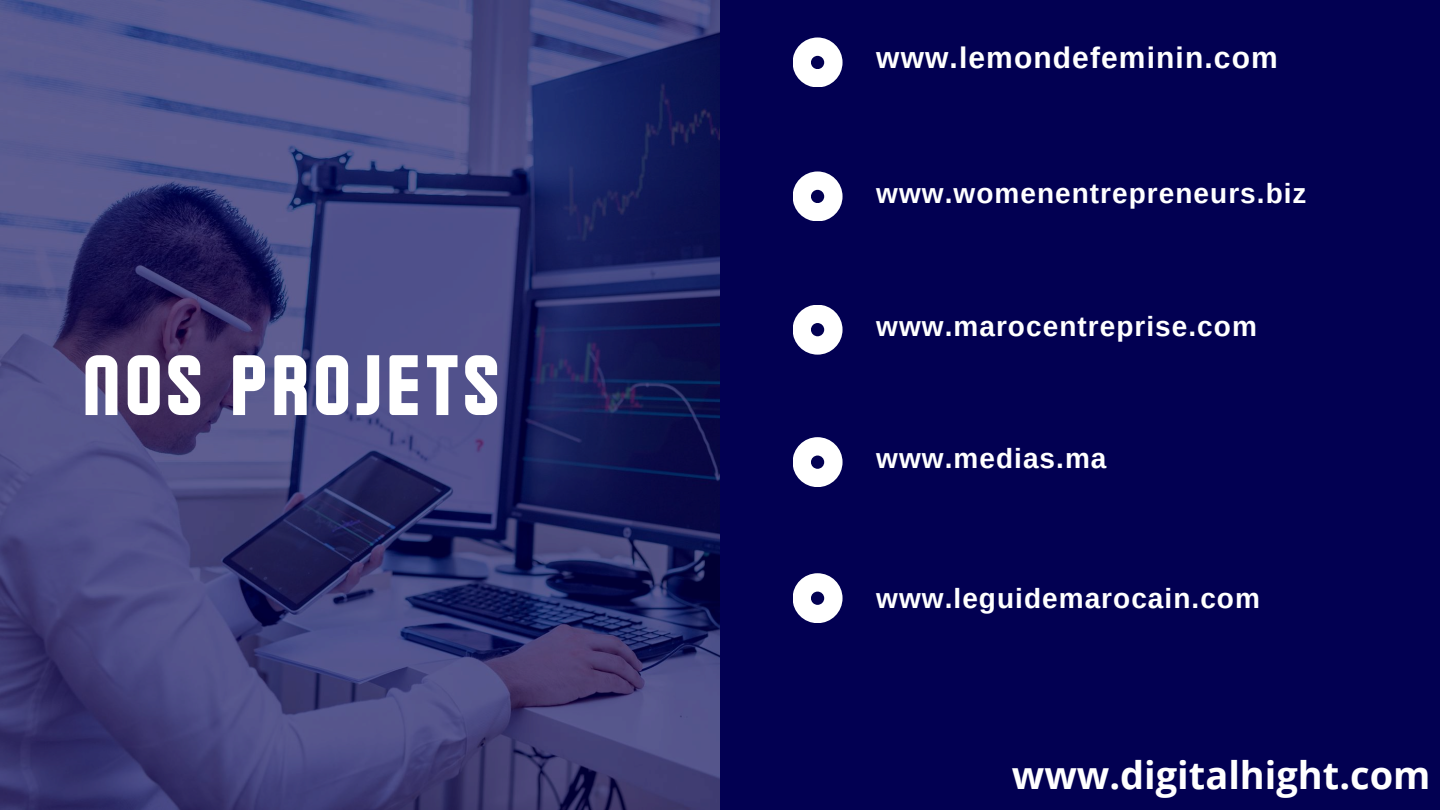
<style>
.page{position:relative;width:1440px;height:810px;background:#020052}
.page>*{position:absolute;margin:0;border:0;box-sizing:border-box;transform-origin:0 0}
.t1{font:88px "Cheddar";letter-spacing:.035em;color:#fff}
.t2{font:700 38px "Open Sans";color:#fff}
.t3{font:700 30px "Arimo";letter-spacing:.04em;color:#fff}
.t4{font:700 28px "Arimo";letter-spacing:.035em;color:#fff}
</style>
<div class="page">
<div style="left:793px;top:37px;width:50px;height:50px;background:#fff;border-radius:50%"></div>
<div style="left:811px;top:56px;width:13px;height:13px;background:#020052;border-radius:50%"></div>
<div style="left:793px;top:171px;width:50px;height:50px;background:#fff;border-radius:50%"></div>
<div style="left:811px;top:190px;width:13px;height:13px;background:#020052;border-radius:50%"></div>
<div style="left:793px;top:305px;width:50px;height:50px;background:#fff;border-radius:50%"></div>
<div style="left:811px;top:323px;width:13px;height:13px;background:#020052;border-radius:50%"></div>
<div style="left:793px;top:437px;width:50px;height:50px;background:#fff;border-radius:50%"></div>
<div style="left:811px;top:456px;width:13px;height:13px;background:#020052;border-radius:50%"></div>
<svg style="left:0;top:0;width:720px;height:810px;background:#3b3c74"></svg>
<div style="left:793px;top:573px;width:50px;height:50px;background:#fff;border-radius:50%"></div>
<div style="left:811px;top:592px;width:13px;height:13px;background:#020052;border-radius:50%"></div>
<h1 class="t1" style="left:82px;top:345px;width:418px">NOS PROJETS</h1>
<p class="t3" style="left:876px;top:41px;width:403px">www.lemondefeminin.com</p>
<p class="t4" style="left:876px;top:177px;width:432px">www.womenentrepreneurs.biz</p>
<p class="t4" style="left:876px;top:310px;width:382px">www.marocentreprise.com</p>
<p class="t4" style="left:876px;top:443px;width:232px">www.medias.ma</p>
<p class="t4" style="left:876px;top:583px;width:385px">www.leguidemarocain.com</p>
<h2 class="t2" style="left:1012px;top:748px;width:420px">www.digitalhight.com</h2>
</div>
